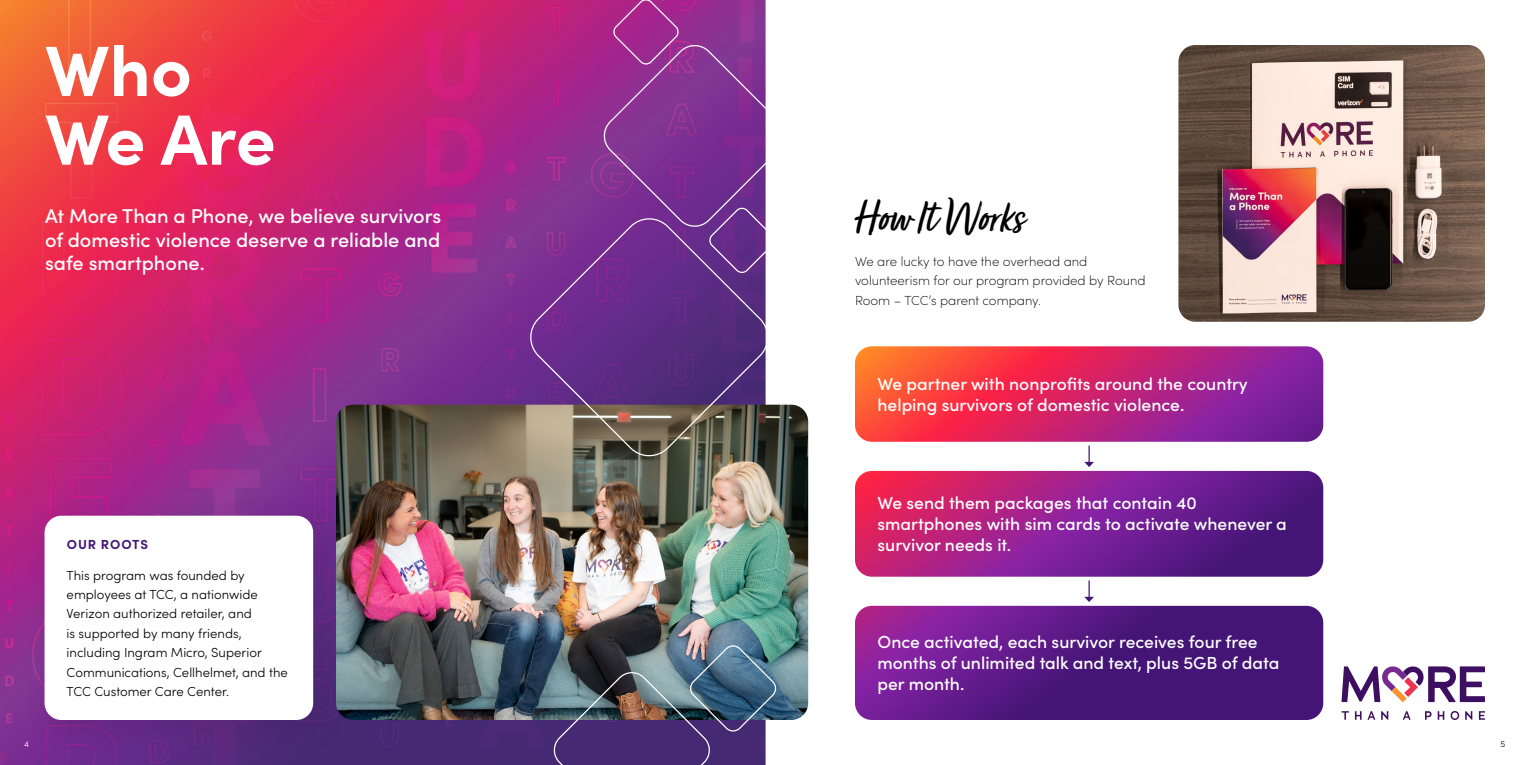
<style>
.page{position:relative;width:1530px;height:765px;background:#fff}
.page>*{position:absolute;margin:0;border:0;box-sizing:border-box;transform-origin:0 0}
.t1{font:700 71.25px/68.8px "Sofia Pro";color:#fff}
.t2{font:50px "Turbinado Pro";color:#000}
.t3{font:500 20px/23.8px "Sofia Pro";color:#fff;text-align:justify}
.t4{font:500 17.5px/21.2px "Sofia Pro";color:#fff}
.t5{font:300 13.12px/19.4px "Sofia Pro";color:#000}
.t6{font:200 13.12px/19.4px "Sofia Pro";color:#000}
.t7{font:700 13.12px "Sofia Pro";letter-spacing:.07em;color:#431575}
.t8{font:300 8.75px "Sofia Pro";color:#fff}
.t9{font:300 8.75px "Sofia Pro";color:#000}
</style>
<div class="page">
<img style="left:0;top:0;width:1485px;height:765px">
<div style="left:21px;top:493px;width:333px;height:268px;background:#000;opacity:.11"></div>
<div style="left:45px;top:516px;width:268px;height:204px;background:#fff;border-radius:17px"></div>
<img style="left:336px;top:405px;width:472px;height:315px">
<img style="left:1178px;top:45px;width:307px;height:277px">
<svg style="left:855px;top:471px;width:468px;height:106px;background:#8d2084"></svg>
<svg style="left:855px;top:606px;width:468px;height:114px;background:#5a1a84"></svg>
<svg style="left:1342px;top:711px;width:7px;height:9px"></svg>
<svg style="left:1355px;top:711px;width:20px;height:9px"></svg>
<svg style="left:1381px;top:711px;width:7px;height:9px"></svg>
<svg style="left:1403px;top:711px;width:8px;height:9px"></svg>
<svg style="left:1425px;top:711px;width:7px;height:9px"></svg>
<svg style="left:1438px;top:711px;width:6px;height:9px"></svg>
<svg style="left:1451px;top:711px;width:8px;height:9px"></svg>
<svg style="left:1465px;top:711px;width:7px;height:9px"></svg>
<svg style="left:1479px;top:711px;width:6px;height:9px"></svg>
<svg style="left:1342px;top:666px;width:143px;height:36px"></svg>
<img style="left:553px;top:643px;width:225px;height:122px">
<svg style="left:528px;top:215px;width:244px;height:245px;background:#6a427c"></svg>
<svg style="left:602px;top:0;width:187px;height:275px;background:#914a9f"></svg>
<svg style="left:855px;top:346px;width:468px;height:121px"></svg>
<svg style="left:1084px;top:580px;width:10px;height:22px"></svg>
<h1 class="t1" style="left:45px;top:31px;width:232px">Who<br>We Are</h1>
<p class="t3" style="left:45px;top:203px;width:398px">At More Than a Phone, we believe survivors of domestic violence deserve a reliable and safe smartphone.</p>
<p class="t7" style="left:67px;top:534px;width:83px">OUR ROOTS</p>
<p class="t5" style="left:67px;top:565px;width:223px">This program was founded by employees at TCC, a nationwide<br>Verizon authorized retailer, and<br>is supported by many friends, including Ingram Micro, Superior<br>Communications, Cellhelmet, and the<br>TCC Customer Care Center.</p>
<h2 class="t2" style="left:855px;top:191px;width:171px">How It Works</h2>
<p class="t6" style="left:855px;top:251px;width:292px">We are lucky to have the overhead and volunteerism for our program provided by Round<br>Room – TCC’s parent company.</p>
<p class="t4" style="left:878px;top:372px;width:372px">We partner with nonprofits around the country helping survivors of domestic violence.</p>
<p class="t4" style="left:878px;top:491px;width:411px">We send them packages that contain 40 smartphones with sim cards to activate whenever a survivor needs it.</p>
<p class="t4" style="left:878px;top:630px;width:403px">Once activated, each survivor receives four free months of unlimited talk and text, plus 5GB of data per month.</p>
<p class="t8" style="left:24px;top:737px;width:6px">4</p>
<p class="t9" style="left:1501px;top:737px;width:6px">5</p>
</div>
